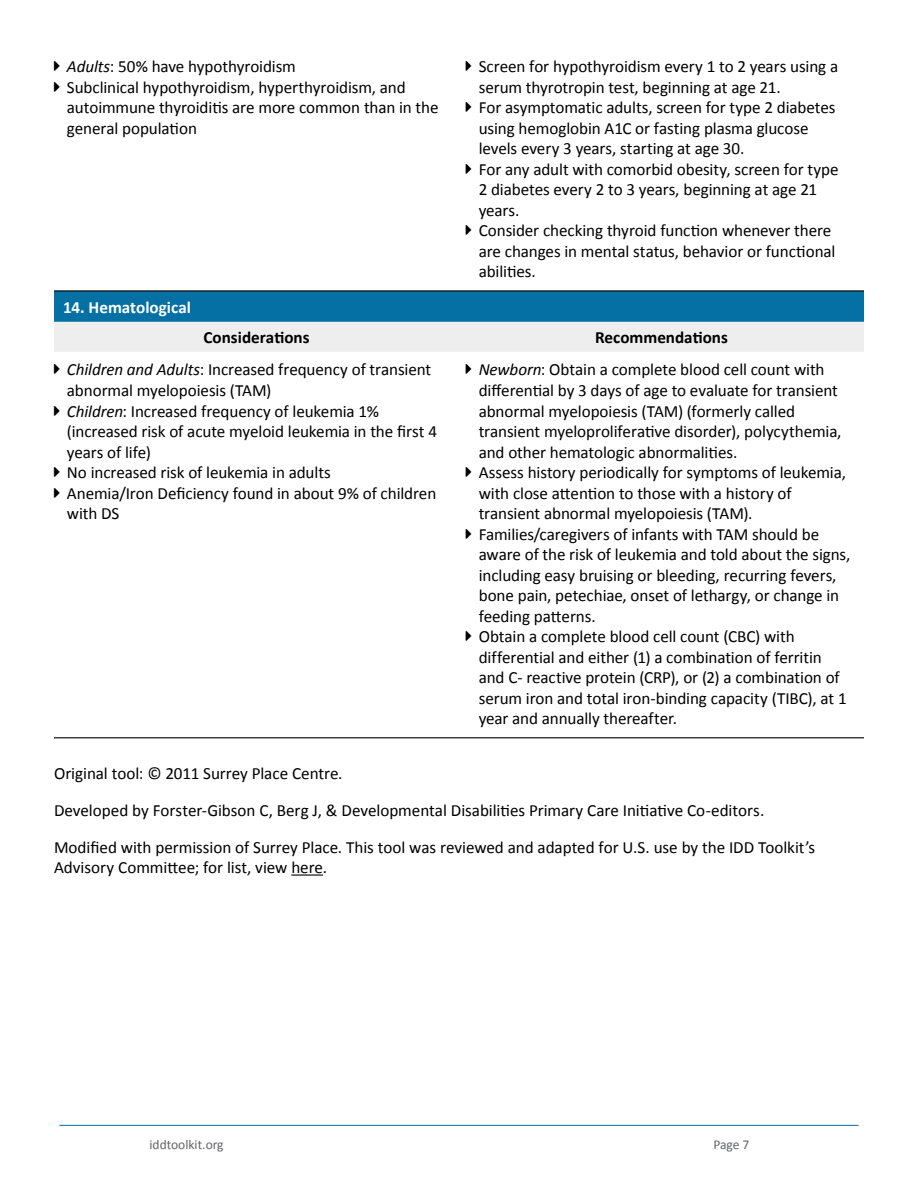
<style>
.page{position:relative;width:918px;height:1188px;background:#fff}
.page>*{position:absolute;margin:0;border:0;box-sizing:border-box;transform-origin:0 0}
.Copy{font:17.1px/20.5px "Calibri";letter-spacing:-.005em;color:#000}
.Copy-2{font:700 17.1px "Calibri";color:#000}
.Copy_lg_white{font:700 17.1px "Calibri";color:#fff}
.t1{font:13.5px "Calibri";color:#636466}
.s1{font-style:italic}
</style>
<div class="page">
<hr style="left:59px;top:1125px;width:800px;height:1px;background:#0470a4">
<hr style="left:291px;top:874px;width:32px;height:2px;background:#000">
<div style="left:54px;top:291px;width:810px;height:31px;background:#0470a4"></div>
<div style="left:54px;top:322px;width:810px;height:30px;background:#eee"></div>
<hr style="left:54px;top:290px;width:405px;height:1px;background:#000">
<hr style="left:459px;top:290px;width:405px;height:1px;background:#000">
<hr style="left:54px;top:737px;width:405px;height:1px;background:#000">
<hr style="left:459px;top:737px;width:405px;height:1px;background:#000">
<p class="Copy" style="left:67px;top:55px;width:230px"><span class="s1">Adults</span>: 50% have hypothyroidism</p>
<p class="Copy" style="left:67px;top:76px;width:373px">Subclinical hypothyroidism, hyperthyroidism, and autoimmune thyroiditis are more common than in the general population</p>
<p class="Copy_lg_white" style="left:63px;top:296px;width:130px">14. Hematological</p>
<p class="Copy" style="left:479px;top:55px;width:361px">Screen for hypothyroidism every 1 to 2 years using a serum thyrotropin test, beginning at age 21.</p>
<p class="Copy" style="left:479px;top:97px;width:358px">For asymptomatic adults, screen for type 2 diabetes using hemoglobin A1C or fasting plasma glucose levels every 3 years, starting at age 30.</p>
<p class="Copy" style="left:479px;top:158px;width:362px">For any adult with comorbid obesity, screen for type<br>2 diabetes every 2 to 3 years, beginning at age 21 years.</p>
<p class="Copy" style="left:479px;top:220px;width:358px">Consider checking thyroid function whenever there are changes in mental status, behavior or functional abilities.</p>
<p class="Copy-2" style="left:203px;top:327px;width:108px">Considerations</p>
<p class="Copy-2" style="left:595px;top:327px;width:134px">Recommendations</p>
<p class="Copy" style="left:67px;top:359px;width:366px"><span class="s1">Children and Adults</span>: Increased frequency of transient abnormal myelopoiesis (TAM)</p>
<p class="Copy" style="left:67px;top:400px;width:372px"><span class="s1">Children</span>: Increased frequency of leukemia 1% (increased risk of acute myeloid leukemia in the first 4 years of life)</p>
<p class="Copy" style="left:67px;top:461px;width:265px">No increased risk of leukemia in adults</p>
<p class="Copy" style="left:67px;top:482px;width:371px">Anemia/Iron Deficiency found in about 9% of children with DS</p>
<p class="Copy" style="left:479px;top:359px;width:364px"><span class="s1">Newborn</span>: Obtain a complete blood cell count with differential by 3 days of age to evaluate for transient abnormal myelopoiesis (TAM) (formerly called transient myeloproliferative disorder), polycythemia, and other hematologic abnormalities.</p>
<p class="Copy" style="left:479px;top:461px;width:369px">Assess history periodically for symptoms of leukemia, with close attention to those with a history of transient abnormal myelopoiesis (TAM).</p>
<p class="Copy" style="left:479px;top:523px;width:373px">Families/caregivers of infants with TAM should be aware of the risk of leukemia and told about the signs, including easy bruising or bleeding, recurring fevers, bone pain, petechiae, onset of lethargy, or change in feeding patterns.</p>
<p class="Copy" style="left:479px;top:625px;width:370px">Obtain a complete blood cell count (CBC) with differential and either (1) a combination of ferritin and C- reactive protein (CRP), or (2) a combination of serum iron and total iron-binding capacity (TIBC), at 1 year and annually thereafter.</p>
<p class="Copy" style="left:54px;top:762px;width:290px">Original tool: © 2011 Surrey Place Centre.</p>
<p class="Copy" style="left:54px;top:799px;width:712px">Developed by Forster-Gibson C, Berg J, &amp; Developmental Disabilities Primary Care Initiative Co-editors.</p>
<p class="Copy" style="left:54px;top:836px;width:763px">Modified with permission of Surrey Place. This tool was reviewed and adapted for U.S. use by the IDD Toolkit’s<br>Advisory Committee; for list, view here.</p>
<p class="t1" style="left:150px;top:1137px;width:76px">iddtoolkit.org</p>
<p class="t1" style="left:713px;top:1137px;width:38px">Page 7</p>
</div>
